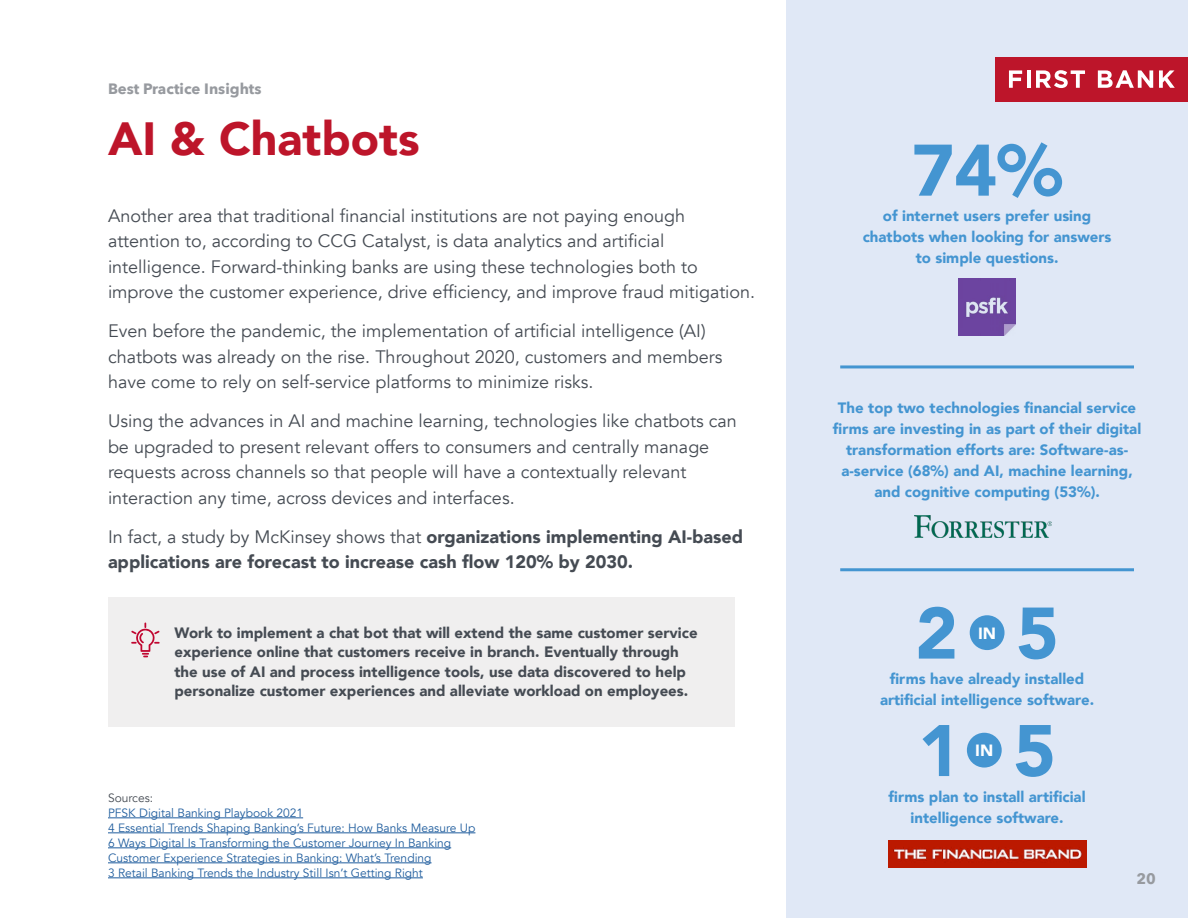
<style>
.page{position:relative;width:1188px;height:918px;background:#fff}
.page>*{position:absolute;margin:0;border:0;box-sizing:border-box;transform-origin:0 0}
.t1{font:900 72px "Avenir";color:#4495d1}
.t2{font:900 46.5px "Avenir";color:#bd152a}
.t3{font:18px/25.5px "Avenir";color:#454b53}
.t4{font:900 18px/25.5px "Avenir";color:#454b53}
.t5{font:900 16.2px "Avenir";color:#fff}
.t6{font:900 15px/21px "Avenir";color:#4495d1;text-align:center}
.t7{font:900 15px/19.5px "Avenir";color:#454b53}
.t8{font:700 15px "Avenir Next";color:#979a9f}
.t9{font:12px/15px "Avenir";color:#215e9e}
.t10{font:12px "Avenir";color:#454b53}
.s1{font-weight:400}
</style>
<div class="page">
<div style="left:786px;top:0;width:402px;height:918px;background:#e0e8f6"></div>
<hr style="left:840px;top:568px;width:294px;height:3px;background:#4495d1">
<hr style="left:840px;top:365px;width:294px;height:3px;background:#4495d1">
<div style="left:108px;top:597px;width:626px;height:130px;background:#f0efef"></div>
<svg style="left:131px;top:623px;width:29px;height:34px"></svg>
<hr style="left:108px;top:818px;width:195px;height:1px;background:#215e9e">
<hr style="left:108px;top:833px;width:367px;height:1px;background:#215e9e">
<hr style="left:108px;top:848px;width:343px;height:1px;background:#215e9e">
<hr style="left:108px;top:863px;width:324px;height:1px;background:#215e9e">
<hr style="left:108px;top:878px;width:315px;height:1px;background:#215e9e">
<img style="left:889px;top:841px;width:198px;height:27px">
<div style="left:970px;top:615px;width:35px;height:35px;background:#4495d1;border-radius:50%"></div>
<div style="left:967px;top:733px;width:35px;height:35px;background:#4495d1;border-radius:50%"></div>
<img style="left:959px;top:278px;width:57px;height:57px">
<img style="left:915px;top:515px;width:136px;height:22px">
<div style="left:996px;top:57px;width:192px;height:44px;background:#bd152a"></div>
<svg style="left:1009px;top:70px;width:13px;height:18px"></svg>
<hr style="left:1027px;top:70px;width:3px;height:18px;background:#fff">
<svg style="left:1036px;top:70px;width:49px;height:18px"></svg>
<svg style="left:1098px;top:70px;width:55px;height:18px"></svg>
<svg style="left:1159px;top:70px;width:16px;height:18px"></svg>
<p class="t8" style="left:108px;top:76px;width:155px">Best Practice Insights</p>
<h2 class="t2" style="left:108px;top:98px;width:313px">AI &amp; Chatbots</h2>
<p class="t3" style="left:108px;top:203px;width:649px">Another area that traditional financial institutions are not paying enough attention to, according to CCG Catalyst, is data analytics and artificial intelligence. Forward-thinking banks are using these technologies both to improve the customer experience, drive efficiency, and improve fraud mitigation.</p>
<p class="t3" style="left:108px;top:318px;width:616px">Even before the pandemic, the implementation of artificial intelligence (AI) chatbots was already on the rise. Throughout 2020, customers and members have come to rely on self-service platforms to minimize risks.</p>
<p class="t3" style="left:108px;top:409px;width:630px">Using the advances in AI and machine learning, technologies like chatbots can be upgraded to present relevant offers to consumers and centrally manage requests across channels so that people will have a contextually relevant interaction any time, across devices and interfaces.</p>
<p class="t4" style="left:108px;top:523px;width:637px"><span class="s1">In fact, a study by McKinsey shows that</span> organizations implementing AI-based applications are forecast to increase cash flow 120% by 2030.</p>
<p class="t7" style="left:174px;top:622px;width:525px">Work to implement a chat bot that will extend the same customer service experience online that customers receive in branch. Eventually through the use of AI and process intelligence tools, use data discovered to help personalize customer experiences and alleviate workload on employees.</p>
<p class="t10" style="left:108px;top:791px;width:47px">Sources:</p>
<p class="t9" style="left:108px;top:806px;width:369px">PFSK Digital Banking Playbook 2021<br>4 Essential Trends Shaping Banking’s Future: How Banks Measure Up 6 Ways Digital Is Transforming the Customer Journey In Banking Customer Experience Strategies in Banking: What’s Trending<br>3 Retail Banking Trends the Industry Still Isn’t Getting Right</p>
<h1 class="t1" style="left:912px;top:109px;width:152px">74%</h1>
<p class="t6" style="left:863px;top:226px;width:250px">chatbots when looking for answers to simple questions.</p>
<p class="t6" style="left:883px;top:205px;width:210px">of internet users prefer using</p>
<p class="t6" style="left:833px;top:397px;width:310px">The top two technologies financial service firms are investing in as part of their digital transformation efforts are: Software-as&shy;a-service (68%) and AI, machine learning, and cognitive computing (53%).</p>
<h1 class="t1" style="left:915px;top:572px;width:44px">2</h1>
<p class="t5" style="left:978px;top:619px;width:20px">IN</p>
<h1 class="t1" style="left:1016px;top:572px;width:44px">5</h1>
<p class="t6" style="left:880px;top:668px;width:216px">firms have already installed artificial intelligence software.</p>
<h1 class="t1" style="left:918px;top:689px;width:44px">1</h1>
<p class="t5" style="left:975px;top:737px;width:20px">IN</p>
<h1 class="t1" style="left:1013px;top:689px;width:44px">5</h1>
<p class="t6" style="left:889px;top:786px;width:198px">firms plan to install artificial intelligence software.</p>
<p class="t8" style="left:1137px;top:866px;width:21px">20</p>
</div>
